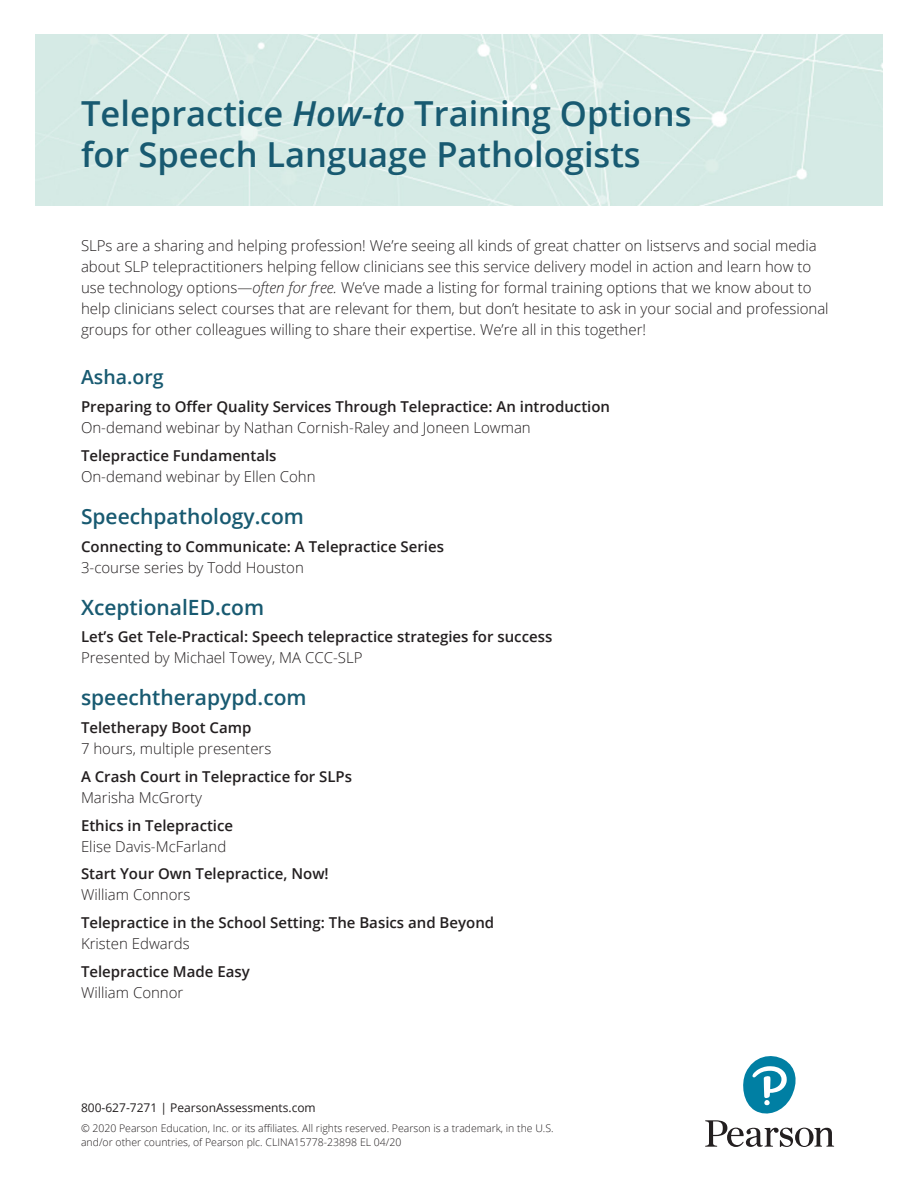
<style>
.page{position:relative;width:918px;height:1188px;background:#fff}
.page>*{position:absolute;margin:0;border:0;box-sizing:border-box;transform-origin:0 0}
.t1{font:600 34.5px/41.4px "Open Sans";color:#185a71}
.t2{font:600 21px "Open Sans";color:#185a71}
.t3{font:600 19.5px "Open Sans";color:#185a71}
.t4{font:300 15px/21px "Open Sans";color:#231f20}
.t5{font:600 15px/21px "Open Sans";color:#231f20}
.t6{font:12px "Open Sans";color:#231f20}
.t7{font:300 10.5px/13.5px "Open Sans";color:#231f20}
.s1{font-style:italic}
.s2{font-weight:300}
.s3{font-weight:600}
</style>
<div class="page">
<div style="left:36px;top:35px;width:846px;height:170px;background:#d5eae5"></div>
<svg style="left:705px;top:1056px;width:129px;height:91px"></svg>
<p class="t1" style="left:81px;top:92px;width:612px">Telepractice <span class="s1">How-to</span> Training Options for Speech Language Pathologists</p>
<p class="t4" style="left:81px;top:235px;width:749px">SLPs are a sharing and helping profession! We’re seeing all kinds of great chatter on listservs and social media about SLP telepractitioners helping fellow clinicians see this service delivery model in action and learn how to use technology options—<span class="s1">often for free.</span> We’ve made a listing for formal training options that we know about to help clinicians select courses that are relevant for them, but don’t hesitate to ask in your social and professional groups for other colleagues willing to share their expertise. We’re all in this together!</p>
<p class="t3" style="left:81px;top:364px;width:84px">Asha.org</p>
<p class="t5" style="left:81px;top:396px;width:531px">Preparing to Offer Quality Services Through Telepractice: An introduction<br><span class="s2">On-demand webinar by Nathan Cornish-Raley and Joneen Lowman</span></p>
<p class="t4" style="left:81px;top:444px;width:236px"><span class="s3">Telepractice Fundamentals<br></span>On-demand webinar by Ellen Cohn</p>
<p class="t2" style="left:81px;top:502px;width:224px">Speechpathology.com</p>
<p class="t5" style="left:81px;top:535px;width:365px">Connecting to Communicate: A Telepractice Series</p>
<p class="t4" style="left:81px;top:556px;width:224px">3-course series by Todd Houston</p>
<p class="t2" style="left:81px;top:593px;width:185px">XceptionalED.com</p>
<p class="t5" style="left:81px;top:626px;width:473px">Let’s Get Tele-Practical: Speech telepractice strategies for success<br><span class="s2">Presented by Michael Towey, MA CCC-SLP</span></p>
<p class="t2" style="left:81px;top:683px;width:227px">speechtherapypd.com</p>
<p class="t4" style="left:81px;top:717px;width:192px"><span class="s3">Teletherapy Boot Camp<br></span>7 hours, multiple presenters</p>
<p class="t5" style="left:81px;top:766px;width:273px">A Crash Court in Telepractice for SLPs<br><span class="s2">Marisha McGrorty</span></p>
<p class="t5" style="left:81px;top:814px;width:154px">Ethics in Telepractice<br><span class="s2">Elise Davis-McFarland</span></p>
<p class="t5" style="left:81px;top:863px;width:249px">Start Your Own Telepractice, Now!<br><span class="s2">William Connors</span></p>
<p class="t5" style="left:81px;top:912px;width:415px">Telepractice in the School Setting: The Basics and Beyond<br><span class="s2">Kristen Edwards</span></p>
<p class="t5" style="left:81px;top:961px;width:170px">Telepractice Made Easy<br><span class="s2">William Connor</span></p>
<p class="t6" style="left:81px;top:1099px;width:236px">800-627-7271 | PearsonAssessments.com</p>
<p class="t7" style="left:81px;top:1121px;width:474px">© 2020 Pearson Education, Inc. or its affiliates. All rights reserved. Pearson is a trademark, in the U.S. and/or other countries, of Pearson plc. CLINA15778-23898 EL 04/20</p>
</div>
